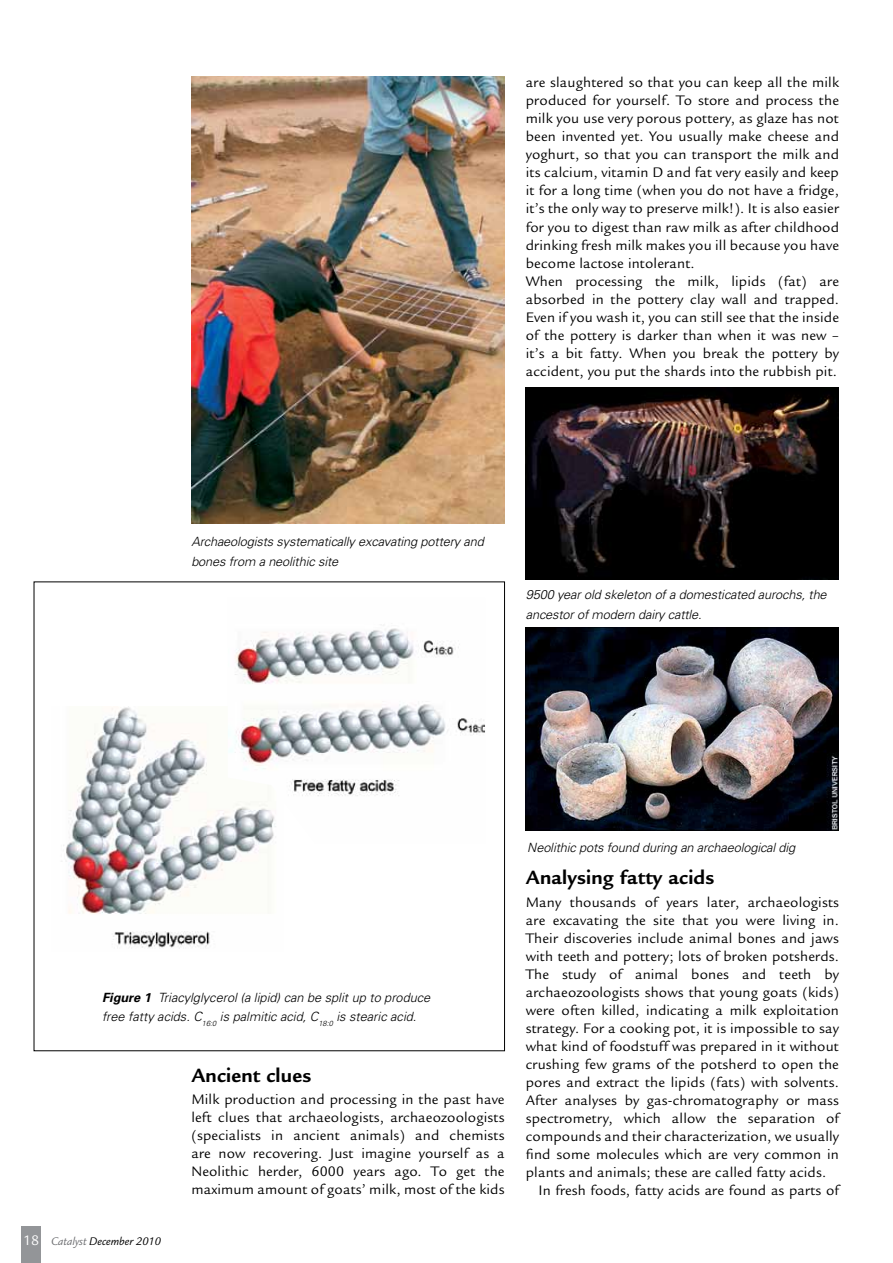
<style>
.page{position:relative;width:893px;height:1263px;background:#fff}
.page>*{position:absolute;margin:0;border:0;box-sizing:border-box;transform-origin:0 0}
.t1{font:700 21px "Legacy Sans";letter-spacing:.01em;color:#000}
.t2{font:15px/18px "Legacy Sans";letter-spacing:.01em;color:#000;text-align:justify}
.t3{font:italic 300 12.75px/19.5px "Univers";letter-spacing:-.01em;color:#000}
.t4{font:italic 12px "Legacy Sans";color:#000}
.s1{font-weight:700}
.s2{font-style:normal;font-size:15px;color:#fff}
.s3{color:#6d6e71}
</style>
<div class="page">
<div style="left:21px;top:1226px;width:20px;height:37px;background:#939598"></div>
<img style="left:526px;top:627px;width:313px;height:204px">
<img style="left:61px;top:706px;width:206px;height:242px">
<img style="left:228px;top:625px;width:257px;height:218px">
<img style="left:526px;top:388px;width:313px;height:192px">
<img style="left:191px;top:77px;width:313px;height:447px">
<p class="t2" style="left:526px;top:74px;width:315px;text-align:left">are slaughtered so that you can keep all the milk produced for yourself. To store and process the milk you use very porous pottery, as glaze has not been invented yet. You usually make cheese and yoghurt, so that you can transport the milk and its calcium, vitamin D and fat very easily and keep it for a long time (when you do not have a fridge, it’s the only way to preserve milk!). It is also easier for you to digest than raw milk as after childhood drinking fresh milk makes you ill because you have become lactose intolerant.<br>When processing the milk, lipids (fat) are absorbed in the pottery clay wall and trapped.<br>Even if you wash it, you can still see that the inside of the pottery is darker than when it was new – it’s a bit fatty. When you break the pottery by accident, you put the shards into the rubbish pit.</p>
<p class="t3" style="left:191px;top:531px;width:294px">Archaeologists systematically excavating pottery and bones from a neolithic site</p>
<p class="t3" style="left:526px;top:585px;width:302px">9500 year old skeleton of a domesticated aurochs, the ancestor of modern dairy cattle.</p>
<p class="t3" style="left:102px;top:987px;width:330px"><span class="s1">Figure 1</span> Triacylglycerol (a lipid) can be split up to produce free fatty acids. C<sub>16:0</sub> is palmitic acid, C<sub>18:0</sub> is stearic acid.</p>
<p class="t4" style="left:23px;top:1235px;width:140px"><span class="s2">18</span> <span class="s3">Catalyst</span> December 2010</p>
<h1 class="t1" style="left:191px;top:1063px;width:121px">Ancient clues</h1>
<p class="t2" style="left:191px;top:1090px;width:315px">Milk production and processing in the past have left clues that archaeologists, archaeozoologists (specialists in ancient animals) and chemists are now recovering. Just imagine yourself as a Neolithic herder, 6000 years ago. To get the maximum amount of goats’ milk, most of the kids</p>
<p class="t3" style="left:527px;top:838px;width:270px">Neolithic pots found during an archaeological dig</p>
<h1 class="t1" style="left:526px;top:866px;width:190px">Analysing fatty acids</h1>
<p class="t2" style="left:526px;top:893px;width:315px">Many thousands of years later, archaeologists</p>
<p class="t2" style="left:526px;top:911px;width:315px">are excavating the site that you were living in.</p>
<p class="t2" style="left:526px;top:929px;width:315px">Their discoveries include animal bones and jaws</p>
<p class="t2" style="left:526px;top:947px;width:315px">with teeth and pottery; lots of broken potsherds.</p>
<p class="t2" style="left:526px;top:965px;width:315px">The study of animal bones and teeth by</p>
<p class="t2" style="left:526px;top:983px;width:315px">archaeozoologists shows that young goats (kids)</p>
<p class="t2" style="left:526px;top:1001px;width:315px">were often killed, indicating a milk exploitation</p>
<p class="t2" style="left:526px;top:1019px;width:315px">strategy. For a cooking pot, it is impossible to say</p>
<p class="t2" style="left:526px;top:1037px;width:315px">what kind of foodstuff was prepared in it without</p>
<p class="t2" style="left:526px;top:1055px;width:315px">crushing few grams of the potsherd to open the</p>
<p class="t2" style="left:526px;top:1073px;width:315px">pores and extract the lipids (fats) with solvents.</p>
<p class="t2" style="left:526px;top:1091px;width:315px">After analyses by gas-chromatography or mass</p>
<p class="t2" style="left:526px;top:1109px;width:315px">spectrometry, which allow the separation of</p>
<p class="t2" style="left:526px;top:1127px;width:315px">compounds and their characterization, we usually</p>
<p class="t2" style="left:526px;top:1145px;width:315px">find some molecules which are very common in</p>
<p class="t2" style="left:526px;top:1163px;width:302px">plants and animals; these are called fatty acids.</p>
<p class="t2" style="left:539px;top:1181px;width:302px">In fresh foods, fatty acids are found as parts of</p>
</div>
